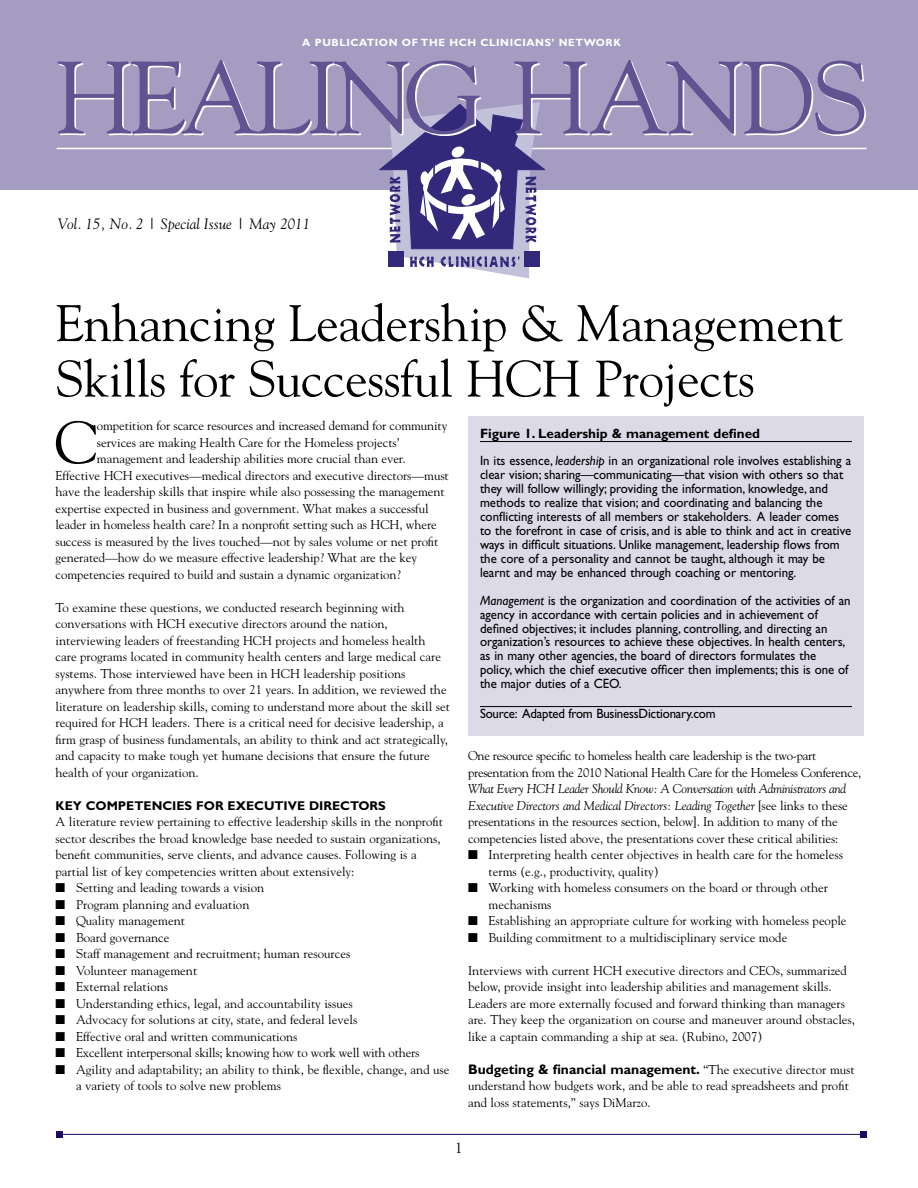
<style>
.page{position:relative;width:918px;height:1188px;background:#fff}
.page>*{position:absolute;margin:0;border:0;box-sizing:border-box;transform-origin:0 0}
.t1{font:102px "Goudy";letter-spacing:-.05em;color:#fff}
.t2{font:59.55px "Goudy";color:#000}
.t3{font:51px/55.5px "Goudy";letter-spacing:-.01em;color:#000}
.t4{font:italic 15px "Goudy";color:#000}
.t5{font:15px "Goudy";color:#000}
.t6{font:700 13.8px "Gill Sans";color:#000}
.t7{font:13.5px/14px "Gill Sans";color:#000;scale:.95 1}
.t8{font:12.75px/16.5px "Goudy";color:#000}
.t9{font:12.75px/16.5px "Goudy";letter-spacing:-.025em;color:#000}
.t10{font:700 12.75px "Gill Sans";color:#000}
.t11{font:700 10.5px "Gill Sans";letter-spacing:.055em;color:#fff}
.s1{font-weight:700}
.s2{font-style:italic}
.s3{font-family:"Goudy";font-weight:400;font-size:12.75px}
</style>
<div class="page">
<div style="left:468px;top:417px;width:396px;height:319px;background:#dddae8"></div>
<hr style="left:480px;top:441px;width:372px;height:1px;background:#000">
<hr style="left:480px;top:706px;width:372px;height:1px;background:#000">
<div style="left:0;top:0;width:918px;height:190px;background:#a59dc1"></div>
<hr style="left:57px;top:148px;width:810px;height:1px;background:#fff">
<svg style="left:380px;top:102px;width:165px;height:176px"></svg>
<div style="left:388px;top:251px;width:16px;height:16px;background:#33297b"></div>
<div style="left:524px;top:251px;width:16px;height:16px;background:#33297b"></div>
<hr style="left:57px;top:1134px;width:810px;height:1px;background:#1d0964">
<div style="left:860px;top:1131px;width:7px;height:7px;background:#1d0964"></div>
<div style="left:57px;top:1131px;width:6px;height:7px;background:#1d0964"></div>
<p class="t11" style="left:302px;top:38px;width:320px">A PUBLICATION OF THE HCH CLINICIANS’ NETWORK</p>
<h1 class="t1" style="left:56px;top:40px;width:815px">HEALING HANDS</h1>
<p class="t4" style="left:58px;top:215px;width:254px">Vol. 15, No. 2 | Special Issue | May 2011</p>
<h3 class="t3" style="left:56px;top:296px;width:789px">Enhancing Leadership &amp; Management<br>Skills for Successful HCH Projects</h3>
<p class="t7" style="left:480px;top:421px;width:392px;line-height:27.3px"><span class="s1">Figure 1. Leadership &amp; management defined<br></span>In its essence, <span class="s2">leadership</span> in an organizational role involves establishing a</p>
<p class="t7" style="left:480px;top:469px;width:392px">clear vision; sharing—communicating—that vision with others so that they will follow willingly; providing the information, knowledge, and methods to realize that vision; and coordinating and balancing the conflicting interests of all members or stakeholders. A leader comes to the forefront in case of crisis, and is able to think and act in creative ways in difficult situations. Unlike management, leadership flows from the core of a personality and cannot be taught, although it may be learnt and may be enhanced through coaching or mentoring.</p>
<p class="t7" style="left:480px;top:594px;width:392px"><span class="s2">Management</span> is the organization and coordination of the activities of an agency in accordance with certain policies and in achievement of defined objectives; it includes planning, controlling, and directing an organization’s resources to achieve these objectives. In health centers, as in many other agencies, the board of directors formulates the policy, which the chief executive officer then implements; this is one of the major duties of a CEO.</p>
<p class="t7" style="left:480px;top:708px;width:250px">Source: Adapted from BusinessDictionary.com</p>
<h2 class="t2" style="left:54px;top:408px;width:45px">C</h2>
<p class="t8" style="left:97px;top:418px;width:352px">ompetition for scarce resources and increased demand for community</p>
<p class="t8" style="left:97px;top:434px;width:304px">services are making Health Care for the Homeless projects’</p>
<p class="t8" style="left:97px;top:451px;width:310px">management and leadership abilities more crucial than ever.</p>
<p class="t8" style="left:56px;top:467px;width:395px">Effective HCH executives—medical directors and executive directors—must</p>
<p class="t8" style="left:56px;top:484px;width:391px">have the leadership skills that inspire while also possessing the management</p>
<p class="t8" style="left:56px;top:500px;width:375px">expertise expected in business and government. What makes a successful</p>
<p class="t8" style="left:56px;top:517px;width:383px">leader in homeless health care? In a nonprofit setting such as HCH, where</p>
<p class="t8" style="left:56px;top:533px;width:385px">success is measured by the lives touched—not by sales volume or net profit</p>
<p class="t8" style="left:56px;top:550px;width:363px">generated—how do we measure effective leadership? What are the key</p>
<p class="t8" style="left:56px;top:566px;width:347px">competencies required to build and sustain a dynamic organization?</p>
<p class="t8" style="left:56px;top:599px;width:396px">To examine these questions, we conducted research beginning with conversations with HCH executive directors around the nation, interviewing leaders of freestanding HCH projects and homeless health care programs located in community health centers and large medical care systems. Those interviewed have been in HCH leadership positions anywhere from three months to over 21 years. In addition, we reviewed the literature on leadership skills, coming to understand more about the skill set required for HCH leaders. There is a critical need for decisive leadership, a firm grasp of business fundamentals, an ability to think and act strategically, and capacity to make tough yet humane decisions that ensure the future health of your organization.</p>
<p class="t10" style="left:56px;top:801px;width:332px">KEY COMPETENCIES FOR EXECUTIVE DIRECTORS</p>
<p class="t8" style="left:56px;top:814px;width:389px">A literature review pertaining to effective leadership skills in the nonprofit sector describes the broad knowledge base needed to sustain organizations, benefit communities, serve clients, and advance causes. Following is a partial list of key competencies written about extensively:</p>
<p class="t8" style="left:56px;top:880px;width:210px">■ Setting and leading towards a vision</p>
<p class="t8" style="left:56px;top:896px;width:195px">■ Program planning and evaluation</p>
<p class="t8" style="left:56px;top:913px;width:131px">■ Quality management</p>
<p class="t8" style="left:56px;top:929px;width:115px">■ Board governance</p>
<p class="t8" style="left:56px;top:946px;width:296px">■ Staff management and recruitment; human resources</p>
<p class="t8" style="left:56px;top:962px;width:143px">■ Volunteer management</p>
<p class="t8" style="left:56px;top:979px;width:114px">■ External relations</p>
<p class="t8" style="left:56px;top:995px;width:299px">■ Understanding ethics, legal, and accountability issues</p>
<p class="t8" style="left:56px;top:1012px;width:303px">■ Advocacy for solutions at city, state, and federal levels</p>
<p class="t8" style="left:56px;top:1028px;width:244px">■ Effective oral and written communications</p>
<p class="t8" style="left:56px;top:1045px;width:366px">■ Excellent interpersonal skills; knowing how to work well with others</p>
<p class="t8" style="left:76px;top:1061px;width:375px;text-indent:-21px">■ Agility and adaptability; an ability to think, be flexible, change, and use a variety of tools to solve new problems</p>
<p class="t9" style="left:468px;top:748px;width:395px">One resource specific to homeless health care leadership is the two-part presentation from the 2010 National Health Care for the Homeless Conference,</p>
<p class="t8" style="left:468px;top:781px;width:381px"><span class="s2">What Every HCH Leader Should Know: A Conversation with Administrators and Executive Directors and Medical Directors: Leading Together</span> [see links to these presentations in the resources section, below]. In addition to many of the competencies listed above, the presentations cover these critical abilities:</p>
<p class="t8" style="left:489px;top:847px;width:356px;text-indent:-21px">■ Interpreting health center objectives in health care for the homeless terms (e.g., productivity, quality)</p>
<p class="t8" style="left:489px;top:880px;width:341px;text-indent:-21px">■ Working with homeless consumers on the board or through other mechanisms</p>
<p class="t8" style="left:468px;top:913px;width:380px">■ Establishing an appropriate culture for working with homeless people</p>
<p class="t8" style="left:468px;top:929px;width:321px">■ Building commitment to a multidisciplinary service mode</p>
<p class="t8" style="left:468px;top:962px;width:389px">Interviews with current HCH executive directors and CEOs, summarized below, provide insight into leadership abilities and management skills.<br>Leaders are more externally focused and forward thinking than managers are. They keep the organization on course and maneuver around obstacles, like a captain commanding a ship at sea. (Rubino, 2007)</p>
<p class="t6" style="left:468px;top:1064px;width:388px">Budgeting &amp; financial management. <span class="s3">“The executive director must</span></p>
<p class="t8" style="left:468px;top:1078px;width:382px">understand how budgets work, and be able to read spreadsheets and profit and loss statements,” says DiMarzo.</p>
<p class="t5" style="left:455px;top:1139px;width:9px">1</p>
</div>
